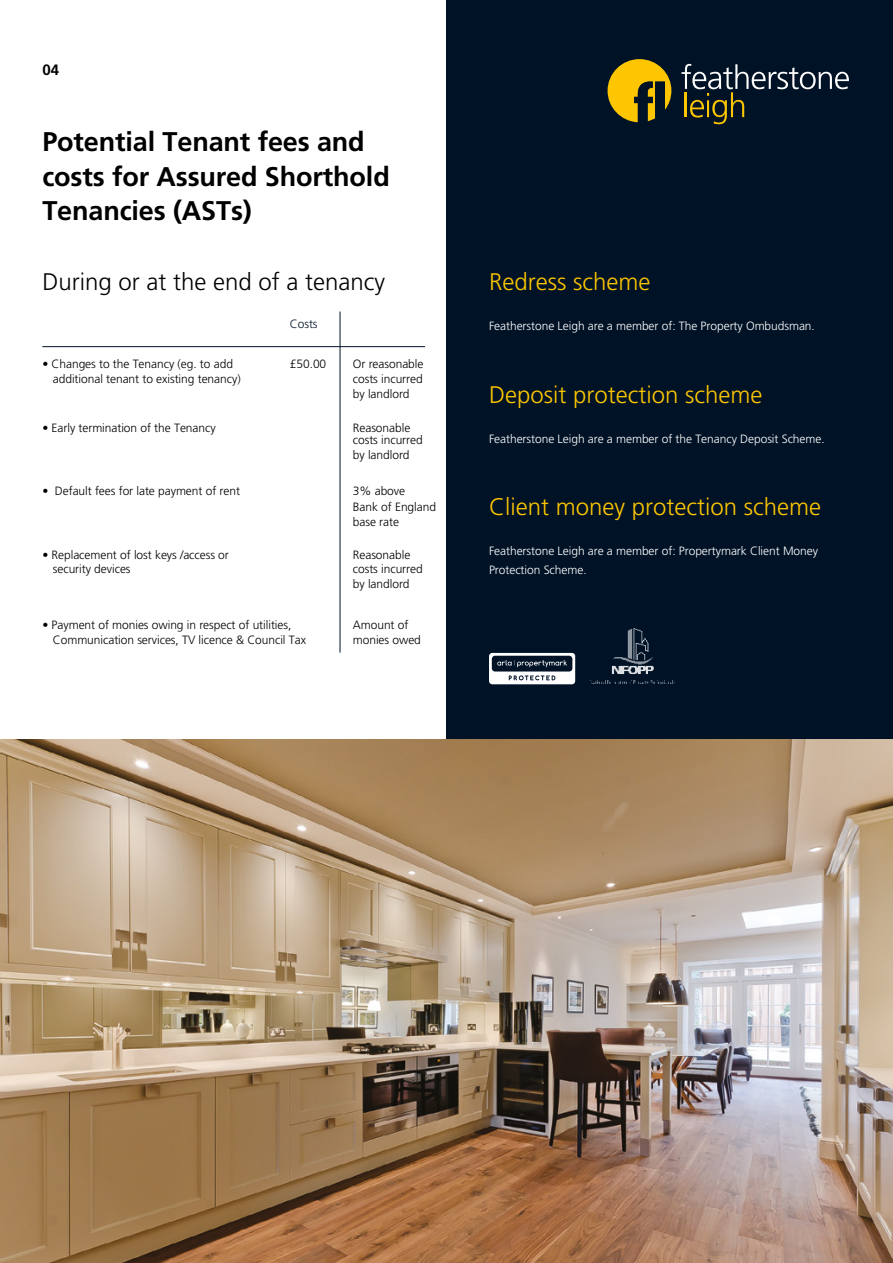
<style>
.page{position:relative;width:893px;height:1263px;background:#fff}
.page>*{position:absolute;margin:0;border:0;box-sizing:border-box;transform-origin:0 0}
.t1{font:700 27px/34.5px "Frutiger";letter-spacing:-.005em;color:#000}
.t2{font:300 24px "Frutiger";color:#fdc600}
.t3{font:300 24px "Frutiger";color:#000}
.t4{font:700 15px "Frutiger";color:#000}
.t5{font:300 12px/15.3px "Frutiger";letter-spacing:-.005em;color:#000}
.t6{font:300 12px/18.8px "Frutiger";letter-spacing:-.005em;color:#fff}
.t7{font:300 12px "Frutiger";letter-spacing:-.005em;color:#001226}
</style>
<div class="page">
<div style="left:446px;top:0;width:447px;height:740px;background:#001226"></div>
<img style="left:0;top:740px;width:893px;height:523px">
<hr style="left:340px;top:312px;width:1px;height:341px;background:#001226">
<hr style="left:42px;top:346px;width:383px;height:1px;background:#001226">
<svg style="left:489px;top:653px;width:86px;height:31px"></svg>
<img style="left:611px;top:628px;width:43px;height:46px">
<img style="left:590px;top:680px;width:85px;height:4px">
<svg style="left:608px;top:59px;width:63px;height:63px"></svg>
<svg style="left:681px;top:64px;width:168px;height:60px"></svg>
<p class="t4" style="left:43px;top:61px;width:18px">04</p>
<h1 class="t1" style="left:42px;top:125px;width:349px">Potential Tenant fees and costs for Assured Shorthold<br>Tenancies (ASTs)</h1>
<h2 class="t3" style="left:42px;top:268px;width:344px">During or at the end of a tenancy</h2>
<p class="t7" style="left:290px;top:317px;width:29px">Costs</p>
<p class="t5" style="left:42px;top:356px;width:192px">• Changes to the Tenancy (eg. to add</p>
<p class="t5" style="left:290px;top:356px;width:38px">£50.00</p>
<p class="t5" style="left:353px;top:356px;width:72px">Or reasonable</p>
<p class="t5" style="left:53px;top:371px;width:189px">additional tenant to existing tenancy)</p>
<p class="t5" style="left:353px;top:371px;width:71px">costs incurred by landlord</p>
<p class="t5" style="left:42px;top:420px;width:175px">• Early termination of the Tenancy</p>
<p class="t5" style="left:353px;top:421px;width:71px;line-height:12.3px">Reasonable costs incurred</p>
<p class="t5" style="left:353px;top:447px;width:58px">by landlord</p>
<p class="t5" style="left:42px;top:483px;width:199px">• Default fees for late payment of rent</p>
<p class="t5" style="left:353px;top:483px;width:85px">3% above<br>Bank of England base rate</p>
<p class="t5" style="left:42px;top:547px;width:188px">• Replacement of lost keys /access or</p>
<p class="t5" style="left:353px;top:547px;width:59px">Reasonable</p>
<p class="t5" style="left:53px;top:561px;width:79px">security devices</p>
<p class="t5" style="left:353px;top:561px;width:71px">costs incurred by landlord</p>
<p class="t5" style="left:42px;top:617px;width:251px">• Payment of monies owing in respect of utilities,</p>
<p class="t5" style="left:353px;top:617px;width:57px">Amount of</p>
<p class="t5" style="left:53px;top:632px;width:255px">Communication services, TV licence &amp; Council Tax</p>
<p class="t5" style="left:353px;top:632px;width:70px">monies owed</p>
<h2 class="t2" style="left:489px;top:268px;width:163px">Redress scheme</h2>
<p class="t6" style="left:489px;top:317px;width:327px">Featherstone Leigh are a member of: The Property Ombudsman.</p>
<h2 class="t2" style="left:489px;top:381px;width:275px">Deposit protection scheme</h2>
<p class="t6" style="left:489px;top:429px;width:337px">Featherstone Leigh are a member of the Tenancy Deposit Scheme.</p>
<h2 class="t2" style="left:489px;top:493px;width:334px">Client money protection scheme</h2>
<p class="t6" style="left:489px;top:542px;width:331px">Featherstone Leigh are a member of: Propertymark Client Money<br>Protection Scheme.</p>
</div>
